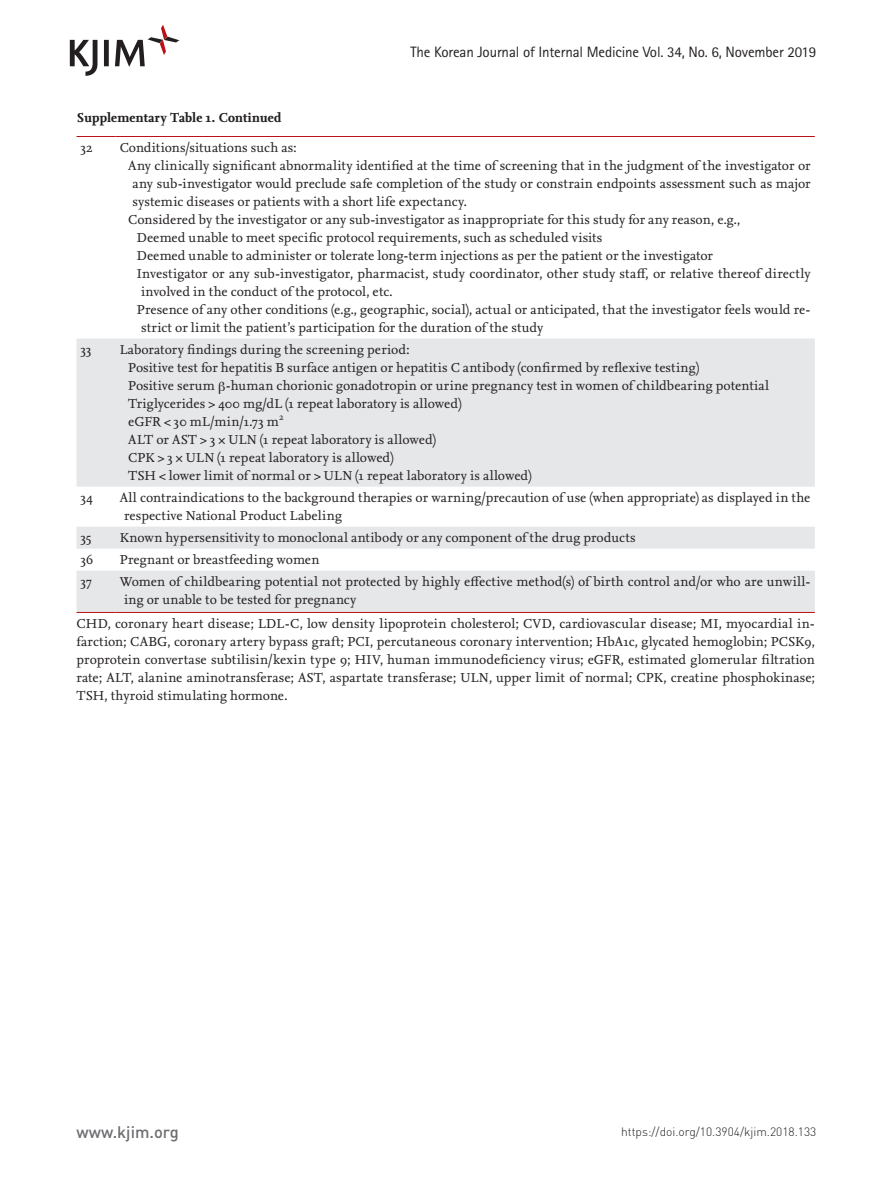
<style>
.page{position:relative;width:893px;height:1191px;background:#fff}
.page>*{position:absolute;margin:0;border:0;box-sizing:border-box;transform-origin:0 0}
.t1{font:500 16.5px "DIN Pro";color:#6c6d70}
.t2{font:15px "Rotis Sans Serif Std";letter-spacing:-.01em;color:#231f20}
.테이블{font:13.5px/18px "Nexus Serif";color:#231f20}
.테이블제목{font:700 13.5px "Nexus Serif";letter-spacing:-.005em;color:#231f20}
.테이블-2{font:13.5px "Nexus Serif";letter-spacing:.025em;color:#231f20}
.t3{font:300 12px "DIN Pro";color:#231f20}
</style>
<div class="page">
<svg style="left:70px;top:25px;width:109px;height:51px"></svg>
<svg style="left:77px;top:338px;width:738px;height:274px;fill:#e6e7e9"></svg>
<hr style="left:77px;top:136px;width:38px;height:1px;background:#bb1018">
<hr style="left:115px;top:136px;width:700px;height:1px;background:#bb1018">
<hr style="left:77px;top:612px;width:38px;height:1px;background:#bb1018">
<hr style="left:115px;top:612px;width:700px;height:1px;background:#bb1018">
<svg style="left:219px;top:381px;width:6px;height:12px"></svg>
<p class="테이블제목" style="left:77px;top:109px;width:206px">Supplementary Table 1. Continued</p>
<p class="t2" style="left:411px;top:43px;width:407px">The Korean Journal of Internal Medicine Vol. 34, No. 6, November 2019</p>
<p class="테이블" style="left:81px;top:138px;width:13px">32</p>
<p class="테이블" style="left:120px;top:138px;width:178px">Conditions/situations such as:</p>
<p class="테이블" style="left:132px;top:156px;width:680px;text-align:justify;text-indent:-4px">Any clinically significant abnormality identified at the time of screening that in the judgment of the investigator or any sub-investigator would preclude safe completion of the study or constrain endpoints assessment such as major systemic diseases or patients with a short life expectancy.</p>
<p class="테이블" style="left:128px;top:210px;width:613px">Considered by the investigator or any sub-investigator as inappropriate for this study for any reason, e.g.,</p>
<p class="테이블" style="left:137px;top:228px;width:467px">Deemed unable to meet specific protocol requirements, such as scheduled visits</p>
<p class="테이블" style="left:137px;top:246px;width:578px">Deemed unable to administer or tolerate long-term injections as per the patient or the investigator</p>
<p class="테이블" style="left:141px;top:264px;width:671px;text-indent:-4px">Investigator or any sub-investigator, pharmacist, study coordinator, other study staff, or relative thereof directly involved in the conduct of the protocol, etc.</p>
<p class="테이블" style="left:141px;top:300px;width:671px;text-indent:-4px">Presence of any other conditions (e.g., geographic, social), actual or anticipated, that the investigator feels would re&shy;strict or limit the patient’s participation for the duration of the study</p>
<p class="테이블" style="left:81px;top:340px;width:12px">33</p>
<p class="테이블" style="left:120px;top:340px;width:291px">Laboratory findings during the screening period:</p>
<p class="테이블" style="left:128px;top:358px;width:572px">Positive test for hepatitis B surface antigen or hepatitis C antibody (confirmed by reflexive testing)</p>
<p class="테이블" style="left:128px;top:376px;width:642px">Positive serum -human chorionic gonadotropin or urine pregnancy test in women of childbearing potential</p>
<p class="테이블" style="left:128px;top:394px;width:335px">Triglycerides &gt; 400 mg/dL (1 repeat laboratory is allowed)</p>
<p class="테이블-2" style="left:128px;top:413px;width:157px">eGFR &lt; 30 mL/min/1.73 m<sup>2</sup></p>
<p class="테이블" style="left:128px;top:430px;width:309px">ALT or AST &gt; 3 × ULN (1 repeat laboratory is allowed)</p>
<p class="테이블" style="left:128px;top:448px;width:267px">CPK &gt; 3 × ULN (1 repeat laboratory is allowed)</p>
<p class="테이블" style="left:128px;top:466px;width:405px">TSH &lt; lower limit of normal or &gt; ULN (1 repeat laboratory is allowed)</p>
<p class="테이블" style="left:81px;top:488px;width:13px">34</p>
<p class="테이블" style="left:124px;top:488px;width:688px;text-indent:-4px">All contraindications to the background therapies or warning/precaution of use (when appropriate) as displayed in the respective National Product Labeling</p>
<p class="테이블" style="left:81px;top:528px;width:12px">35</p>
<p class="테이블" style="left:120px;top:528px;width:517px">Known hypersensitivity to monoclonal antibody or any component of the drug products</p>
<p class="테이블" style="left:81px;top:550px;width:14px">36</p>
<p class="테이블" style="left:120px;top:550px;width:201px">Pregnant or breastfeeding women</p>
<p class="테이블" style="left:81px;top:572px;width:13px">37</p>
<p class="테이블" style="left:124px;top:572px;width:688px;text-indent:-4px">Women of childbearing potential not protected by highly effective method(s) of birth control and/or who are unwill&shy;ing or unable to be tested for pregnancy</p>
<p class="테이블" style="left:77px;top:614px;width:740px;text-align:justify">CHD, coronary heart disease; LDL-C, low density lipoprotein cholesterol; CVD, cardiovascular disease; MI, myocardial in&shy;farction; CABG, coronary artery bypass graft; PCI, percutaneous coronary intervention; HbA1c, glycated hemoglobin; PCSK9, proprotein convertase subtilisin/kexin type 9; HIV, human immunodeficiency virus; eGFR, estimated glomerular filtration rate; ALT, alanine aminotransferase; AST, aspartate transferase; ULN, upper limit of normal; CPK, creatine phosphokinase; TSH, thyroid stimulating hormone.</p>
<p class="t1" style="left:77px;top:1120px;width:104px">www.kjim.org</p>
<p class="t3" style="left:621px;top:1123px;width:197px">https://doi.org/10.3904/kjim.2018.133</p>
</div>
